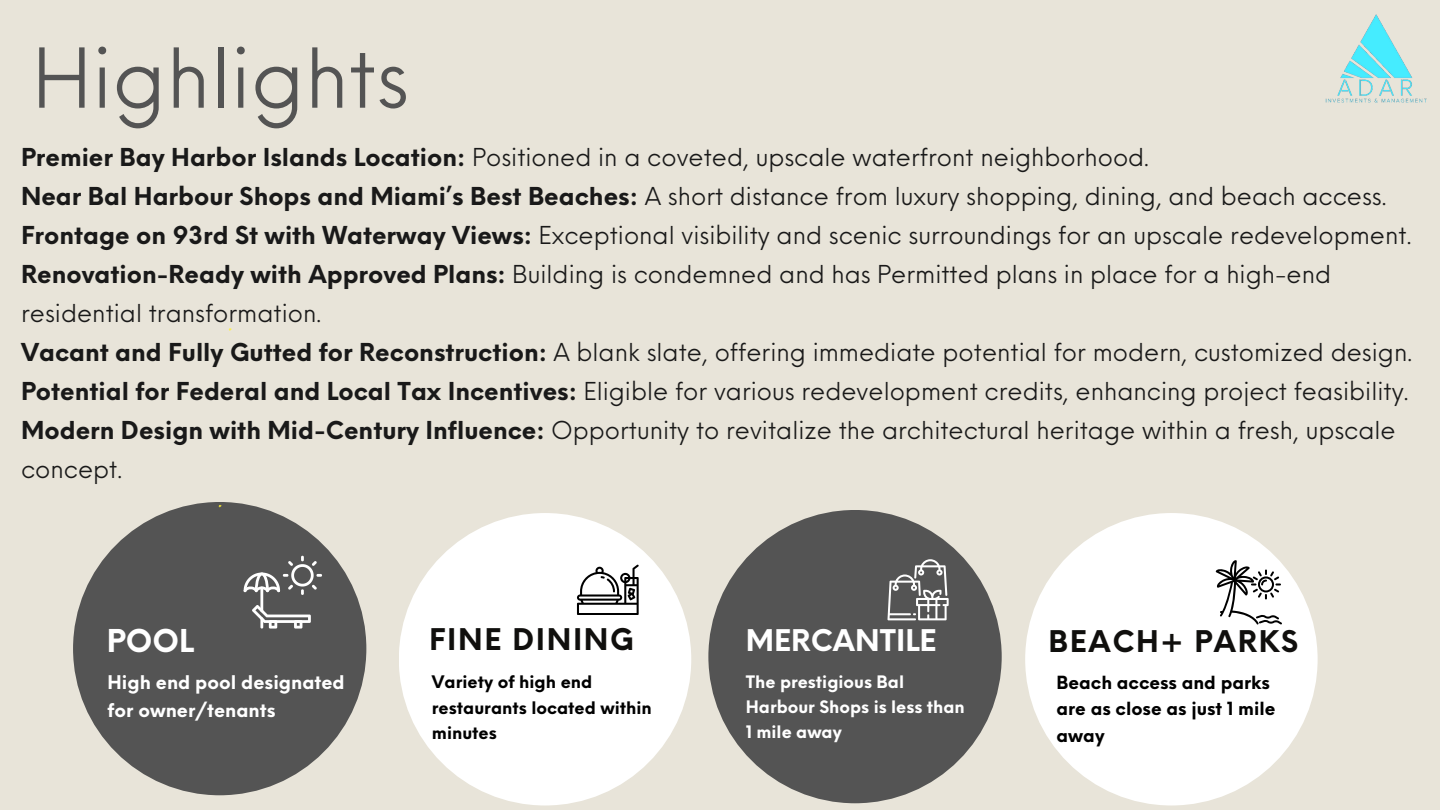
<style>
.page{position:relative;width:1440px;height:810px;background:#e8e4d9}
.page>*{position:absolute;margin:0;border:0;box-sizing:border-box;transform-origin:0 0}
.t1{font:80.4px "Neue Einstellung";color:#545454}
.t2{font:700 30.7px "Neue Einstellung";color:#fff}
.t3{font:700 29.2px "Neue Einstellung";letter-spacing:.055em;color:#100f0d}
.t4{font:700 29.1px "Neue Einstellung";letter-spacing:.055em;color:#100f0d}
.t5{font:700 29.1px "Neue Einstellung";color:#fff}
.t6{font:24.1px/39px "Neue Einstellung";color:#191919}
.t7{font:700 18.4px/27.5px "Neue Einstellung";color:#fff}
.t8{font:700 17.7px/26.5px "Neue Einstellung";color:#000}
.t9{font:700 16.9px/25.7px "Neue Einstellung";color:#000}
.t10{font:700 16.8px/25.1px "Neue Einstellung";color:#fff}
.s1{font-weight:700}
</style>
<div class="page">
<img style="left:1325px;top:14px;width:102px;height:89px">
<div style="left:708px;top:510px;width:294px;height:293px;background:#545454;border-radius:50%"></div>
<svg style="left:888px;top:559px;width:61px;height:61px"></svg>
<div style="left:1025px;top:513px;width:293px;height:292px;background:#fff;border-radius:50%"></div>
<svg style="left:1216px;top:560px;width:66px;height:64px"></svg>
<div style="left:73px;top:502px;width:293px;height:293px;background:#545454;border-radius:50%"></div>
<div style="left:399px;top:513px;width:292px;height:292px;background:#fff;border-radius:50%"></div>
<svg style="left:577px;top:565px;width:62px;height:50px"></svg>
<svg style="left:244px;top:556px;width:78px;height:72px"></svg>
<p class="t1" style="left:32px;top:6px;width:379px">Highlights</p>
<h1 class="t6" style="left:21px;top:135px;width:1393px"><span class="s1">Premier Bay Harbor Islands Location:</span> Positioned in a coveted, upscale waterfront neighborhood.<br><span class="s1">Near Bal Harbour Shops and Miami’s Best Beaches:</span> A short distance from luxury shopping, dining, and beach access.<br><span class="s1">Frontage on 93rd St with Waterway Views:</span> Exceptional visibility and scenic surroundings for an upscale redevelopment.<br><span class="s1">Renovation-Ready with Approved Plans:</span> Building is condemned and has Permitted plans in place for a high-end residential transformation.<br><span class="s1">Vacant and Fully Gutted for Reconstruction:</span> A blank slate, offering immediate potential for modern, customized design.<br><span class="s1">Potential for Federal and Local Tax Incentives:</span> Eligible for various redevelopment credits, enhancing project feasibility.<br><span class="s1">Modern Design with Mid-Century Influence:</span> Opportunity to revitalize the architectural heritage within a fresh, upscale concept.</h1>
<p class="t3" style="left:429px;top:613px;width:206px">FINE DINING</p>
<h2 class="t2" style="left:107px;top:613px;width:89px">POOL</h2>
<p class="t5" style="left:746px;top:614px;width:192px">MERCANTILE</p>
<p class="t10" style="left:746px;top:668px;width:221px">The prestigious Bal<br>Harbour Shops is less than<br>1 mile away</p>
<h2 class="t4" style="left:1049px;top:615px;width:251px">BEACH+ PARKS</h2>
<p class="t9" style="left:432px;top:667px;width:221px">Variety of high end restaurants located within minutes</p>
<p class="t8" style="left:1057px;top:668px;width:220px">Beach access and parks are as close as just 1 mile away</p>
<p class="t7" style="left:108px;top:667px;width:239px">High end pool designated for owner/tenants</p>
</div>
